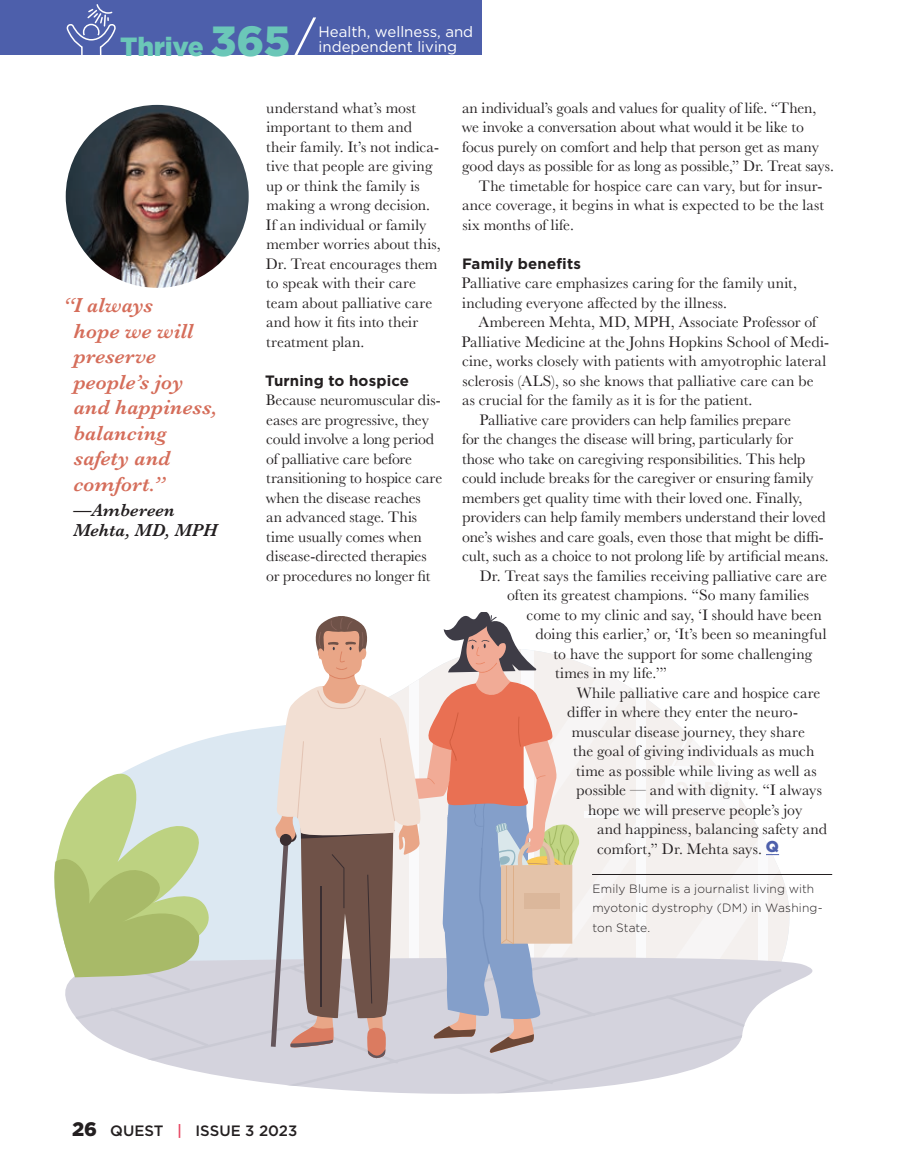
<style>
.page{position:relative;width:905px;height:1175px;background:#fff}
.page>*{position:absolute;margin:0;border:0;box-sizing:border-box;transform-origin:0 0}
.t1{font:900 26.25px "Gotham";letter-spacing:-.01em;color:#6bc7b8}
.NEW_Pullquote_Italic{font:italic 600 21px/25.5px "Baskerville";letter-spacing:.01em;color:#d56d5a}
.NEW_Pullquote_Name_I{font:italic 600 18px/19.5px "Baskerville";letter-spacing:.005em;color:#231f20}
.NEW_Body_Indent{font:15.75px/19.5px "Baskerville";letter-spacing:.005em;color:#231f20}
.NEW_Body_No_Indent{font:15.75px/19.5px "Baskerville";letter-spacing:-.005em;color:#231f20}
.t2{font:15px/15px "Gotham";color:#fff}
.NEW_Subhead{font:700 15px "Gotham";letter-spacing:.01em;color:#231f20}
.t3{font:500 15px "Gotham";color:#231f20}
.NEW_Author_Bio{font:300 12px/19.5px "Gotham";letter-spacing:.01em;color:#231f20}
.s1{font-size:42.15px}
.s2{font-family:"Gotham";font-weight:900;color:#4d5fab}
.s3{font-weight:900;font-size:19.5px}
.s4{color:#e74460}
</style>
<div class="page">
<div style="left:0;top:0;width:482px;height:55px;background:#4d5fab"></div>
<svg style="left:294px;top:17px;width:22px;height:38px"></svg>
<svg style="left:67px;top:4px;width:49px;height:51px"></svg>
<svg style="left:279px;top:1084px;width:120px;height:9px"></svg>
<svg style="left:399px;top:1084px;width:221px;height:10px;fill:#d4d3dd"></svg>
<img style="left:66px;top:105px;width:183px;height:183px;border-radius:91px">
<svg style="left:54px;top:612px;width:758px;height:472px"></svg>
<hr style="left:592px;top:874px;width:240px;height:1px;background:#231f20">
<h1 class="t1" style="left:120px;top:31px;width:171px">Thrive <span class="s1">365</span></h1>
<p class="t2" style="left:318px;top:24px;width:156px">Health, wellness, and independent living</p>
<p class="NEW_Pullquote_Italic" style="left:74px;top:292px;width:145px;text-indent:-11px">“I always<br>hope we will preserve people’s joy and happiness, balancing safety and comfort.”</p>
<p class="NEW_Pullquote_Name_I" style="left:74px;top:500px;width:145px">—Ambereen<br>Mehta, MD, MPH</p>
<p class="NEW_Body_Indent" style="left:266px;top:98px;width:177px">understand what’s most important to them and their family. It’s not indica&shy;tive that people are giving up or think the family is making a wrong decision.<br>If an individual or family member worries about this,<br>Dr. Treat encourages them to speak with their care team about palliative care and how it fits into their treatment plan.</p>
<p class="NEW_Subhead" style="left:265px;top:372px;width:145px">Turning to hospice</p>
<p class="NEW_Body_No_Indent" style="left:266px;top:390px;width:178px">Because neuromuscular dis&shy;eases are progressive, they could involve a long period of palliative care before transitioning to hospice care when the disease reaches<br>an advanced stage. This time usually comes when disease-directed therapies or procedures no longer fit</p>
<p class="NEW_Body_No_Indent" style="left:462px;top:98px;width:374px">an individual’s goals and values for quality of life. “Then, we invoke a conversation about what would it be like to focus purely on comfort and help that person get as many good days as possible for as long as possible,” Dr. Treat says.</p>
<p class="NEW_Body_Indent" style="left:462px;top:176px;width:363px;text-align:justify;text-indent:17px">The timetable for hospice care can vary, but for insur&shy;ance coverage, it begins in what is expected to be the last six months of life.</p>
<p class="NEW_Subhead" style="left:462px;top:255px;width:120px">Family benefits</p>
<p class="NEW_Body_No_Indent" style="left:461px;top:273px;width:337px">Palliative care emphasizes caring for the family unit, including everyone affected by the illness.</p>
<p class="NEW_Body_Indent" style="left:461px;top:312px;width:369px;text-indent:17px">Ambereen Mehta, MD, MPH, Associate Professor of Palliative Medicine at the Johns Hopkins School of Medi&shy;cine, works closely with patients with amyotrophic lateral sclerosis (ALS), so she knows that palliative care can be as crucial for the family as it is for the patient.</p>
<p class="NEW_Body_Indent" style="left:462px;top:410px;width:368px;text-indent:17px">Palliative care providers can help families prepare<br>for the changes the disease will bring, particularly for those who take on caregiving responsibilities. This help could include breaks for the caregiver or ensuring family members get quality time with their loved one. Finally, providers can help family members understand their loved one’s wishes and care goals, even those that might be diffi&shy;cult, such as a choice to not prolong life by artificial means.</p>
<p class="NEW_Body_Indent" style="left:479px;top:566px;width:349px">Dr. Treat says the families receiving palliative care are</p>
<p class="NEW_Body_Indent" style="left:507px;top:585px;width:303px">often its greatest champions. “So many families</p>
<p class="NEW_Body_Indent" style="left:526px;top:605px;width:296px">come to my clinic and say, ‘I should have been</p>
<p class="NEW_Body_Indent" style="left:535px;top:624px;width:292px">doing this earlier,’ or, ‘It’s been so meaningful</p>
<p class="NEW_Body_Indent" style="left:553px;top:644px;width:260px">to have the support for some challenging</p>
<p class="NEW_Body_Indent" style="left:555px;top:663px;width:113px">times in my life.’”</p>
<p class="NEW_Body_Indent" style="left:576px;top:683px;width:245px">While palliative care and hospice care</p>
<p class="NEW_Body_Indent" style="left:567px;top:702px;width:232px">differ in where they enter the neuro-</p>
<p class="NEW_Body_Indent" style="left:572px;top:722px;width:234px">muscular disease journey, they share</p>
<p class="NEW_Body_Indent" style="left:573px;top:741px;width:243px">the goal of giving individuals as much</p>
<p class="NEW_Body_Indent" style="left:576px;top:761px;width:242px">time as possible while living as well as</p>
<p class="NEW_Body_Indent" style="left:576px;top:780px;width:247px">possible — and with dignity. “I always</p>
<p class="NEW_Body_Indent" style="left:588px;top:800px;width:215px">hope we will preserve people’s joy</p>
<p class="NEW_Body_Indent" style="left:597px;top:819px;width:231px">and happiness, balancing safety and</p>
<p class="NEW_Body_Indent" style="left:597px;top:839px;width:183px">comfort,” Dr. Mehta says. <span class="s2">Q</span></p>
<p class="NEW_Author_Bio" style="left:592px;top:878px;width:232px">Emily Blume is a journalist living with myotonic dystrophy (DM) in Washing&shy;ton State.</p>
<p class="t3" style="left:72px;top:1121px;width:227px"><span class="s3">26</span> QUEST <span class="s4">|</span> ISSUE 3 2023</p>
</div>
